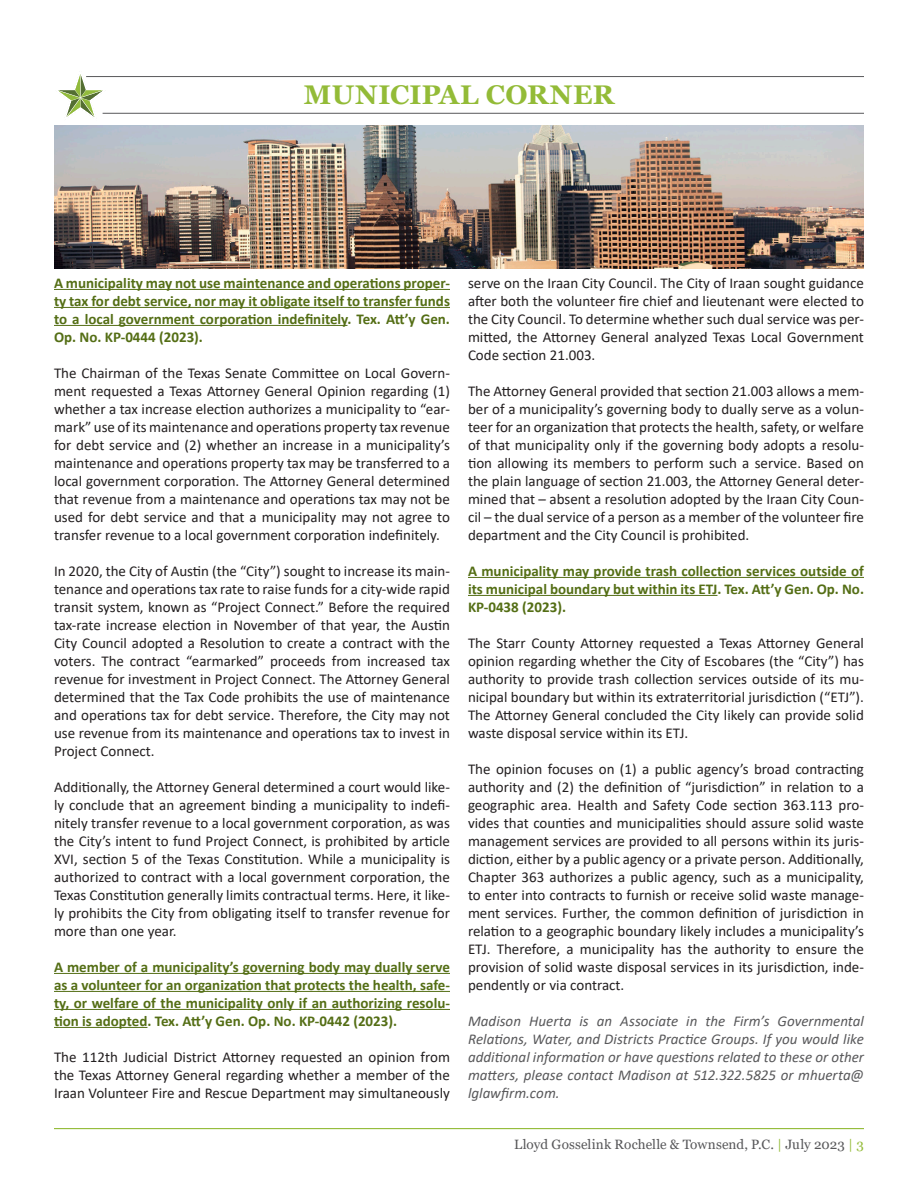
<style>
.page{position:relative;width:918px;height:1188px;background:#fff}
.page>*{position:absolute;margin:0;border:0;box-sizing:border-box;transform-origin:0 0}
.Heading{font:700 27px "Georgia";letter-spacing:.01em;color:#93bb37}
.t1{font:15px/18px "Calibri";color:#231f20;text-align:justify}
.t2{font:700 15px/18px "Calibri";color:#546e15;text-align:justify}
.body{font:italic 15px/18px "Calibri";color:#58585a;text-align:justify}
.t3{font:13.5px "Georgia";letter-spacing:.005em;color:#58585a}
.s1{color:#93bb37}
</style>
<div class="page">
<hr style="left:54px;top:1128px;width:810px;height:1px;background:#93bb37">
<img style="left:54px;top:125px;width:810px;height:144px">
<svg style="left:58px;top:74px;width:50px;height:43px"></svg>
<hr style="left:86px;top:76px;width:778px;height:1px;background:#58585a">
<hr style="left:103px;top:113px;width:761px;height:1px;background:#58585a">
<hr style="left:54px;top:289px;width:396px;height:1px;background:#546e15">
<hr style="left:54px;top:307px;width:396px;height:1px;background:#546e15">
<hr style="left:54px;top:325px;width:293px;height:1px;background:#546e15">
<hr style="left:54px;top:973px;width:396px;height:1px;background:#546e15">
<hr style="left:54px;top:991px;width:396px;height:1px;background:#546e15">
<hr style="left:54px;top:1009px;width:396px;height:1px;background:#546e15">
<hr style="left:54px;top:1027px;width:93px;height:1px;background:#546e15">
<hr style="left:468px;top:577px;width:396px;height:1px;background:#546e15">
<hr style="left:468px;top:595px;width:249px;height:1px;background:#546e15">
<p class="Heading" style="left:304px;top:78px;width:312px">MUNICIPAL CORNER</p>
<p class="t2" style="left:54px;top:274px;width:398px">A municipality may not use maintenance and operations proper&shy;ty tax for debt service, nor may it obligate itself to transfer funds to a local government corporation indefinitely. Tex. Att’y Gen.<br>Op. No. KP-0444 (2023).</p>
<p class="t1" style="left:54px;top:363px;width:398px">The Chairman of the Texas Senate Committee on Local Govern&shy;ment requested a Texas Attorney General Opinion regarding (1) whether a tax increase election authorizes a municipality to “ear&shy;mark” use of its maintenance and operations property tax revenue for debt service and (2) whether an increase in a municipality’s maintenance and operations property tax may be transferred to a local government corporation. The Attorney General determined that revenue from a maintenance and operations tax may not be used for debt service and that a municipality may not agree to transfer revenue to a local government corporation indefinitely.</p>
<p class="t1" style="left:54px;top:561px;width:398px">In 2020, the City of Austin (the “City”) sought to increase its main&shy;tenance and operations tax rate to raise funds for a city-wide rapid transit system, known as “Project Connect.” Before the required tax-rate increase election in November of that year, the Austin City Council adopted a Resolution to create a contract with the voters. The contract “earmarked” proceeds from increased tax revenue for investment in Project Connect. The Attorney General determined that the Tax Code prohibits the use of maintenance and operations tax for debt service. Therefore, the City may not use revenue from its maintenance and operations tax to invest in Project Connect.</p>
<p class="t1" style="left:54px;top:777px;width:398px">Additionally, the Attorney General determined a court would like&shy;ly conclude that an agreement binding a municipality to indefi&shy;nitely transfer revenue to a local government corporation, as was the City’s intent to fund Project Connect, is prohibited by article XVI, section 5 of the Texas Constitution. While a municipality is authorized to contract with a local government corporation, the Texas Constitution generally limits contractual terms. Here, it like&shy;ly prohibits the City from obligating itself to transfer revenue for more than one year.</p>
<p class="t2" style="left:54px;top:958px;width:397px">A member of a municipality’s governing body may dually serve as a volunteer for an organization that protects the health, safe&shy;ty, or welfare of the municipality only if an authorizing resolu&shy;tion is adopted. Tex. Att’y Gen. Op. No. KP-0442 (2023).</p>
<p class="t1" style="left:54px;top:1047px;width:397px">The 112th Judicial District Attorney requested an opinion from the Texas Attorney General regarding whether a member of the Iraan Volunteer Fire and Rescue Department may simultaneously</p>
<p class="t1" style="left:468px;top:273px;width:397px">serve on the Iraan City Council. The City of Iraan sought guidance after both the volunteer fire chief and lieutenant were elected to the City Council. To determine whether such dual service was per&shy;mitted, the Attorney General analyzed Texas Local Government Code section 21.003.</p>
<p class="t1" style="left:468px;top:381px;width:398px">The Attorney General provided that section 21.003 allows a mem&shy;ber of a municipality’s governing body to dually serve as a volun&shy;teer for an organization that protects the health, safety, or welfare of that municipality only if the governing body adopts a resolu&shy;tion allowing its members to perform such a service. Based on the plain language of section 21.003, the Attorney General deter&shy;mined that – absent a resolution adopted by the Iraan City Coun&shy;cil – the dual service of a person as a member of the volunteer fire department and the City Council is prohibited.</p>
<p class="t2" style="left:468px;top:562px;width:398px">A municipality may provide trash collection services outside of its municipal boundary but within its ETJ. Tex. Att’y Gen. Op. No.<br>KP-0438 (2023).</p>
<p class="t1" style="left:468px;top:633px;width:397px">The Starr County Attorney requested a Texas Attorney General opinion regarding whether the City of Escobares (the “City”) has authority to provide trash collection services outside of its mu&shy;nicipal boundary but within its extraterritorial jurisdiction (“ETJ”).<br>The Attorney General concluded the City likely can provide solid waste disposal service within its ETJ.</p>
<p class="t1" style="left:468px;top:759px;width:398px">The opinion focuses on (1) a public agency’s broad contracting authority and (2) the definition of “jurisdiction” in relation to a geographic area. Health and Safety Code section 363.113 pro&shy;vides that counties and municipalities should assure solid waste management services are provided to all persons within its juris&shy;diction, either by a public agency or a private person. Additionally, Chapter 363 authorizes a public agency, such as a municipality, to enter into contracts to furnish or receive solid waste manage&shy;ment services. Further, the common definition of jurisdiction in relation to a geographic boundary likely includes a municipality’s ETJ. Therefore, a municipality has the authority to ensure the provision of solid waste disposal services in its jurisdiction, inde&shy;pendently or via contract.</p>
<p class="body" style="left:468px;top:1011px;width:398px">Madison Huerta is an Associate in the Firm’s Governmental Relations, Water, and Districts Practice Groups. If you would like additional information or have questions related to these or other matters, please contact Madison at 512.322.5825 or mhuerta@ lglawfirm.com.</p>
<p class="t3" style="left:514px;top:1136px;width:351px">Lloyd Gosselink Rochelle &amp; Townsend, P.C. <span class="s1">|</span> July 2023 <span class="s1">| 3</span></p>
</div>
